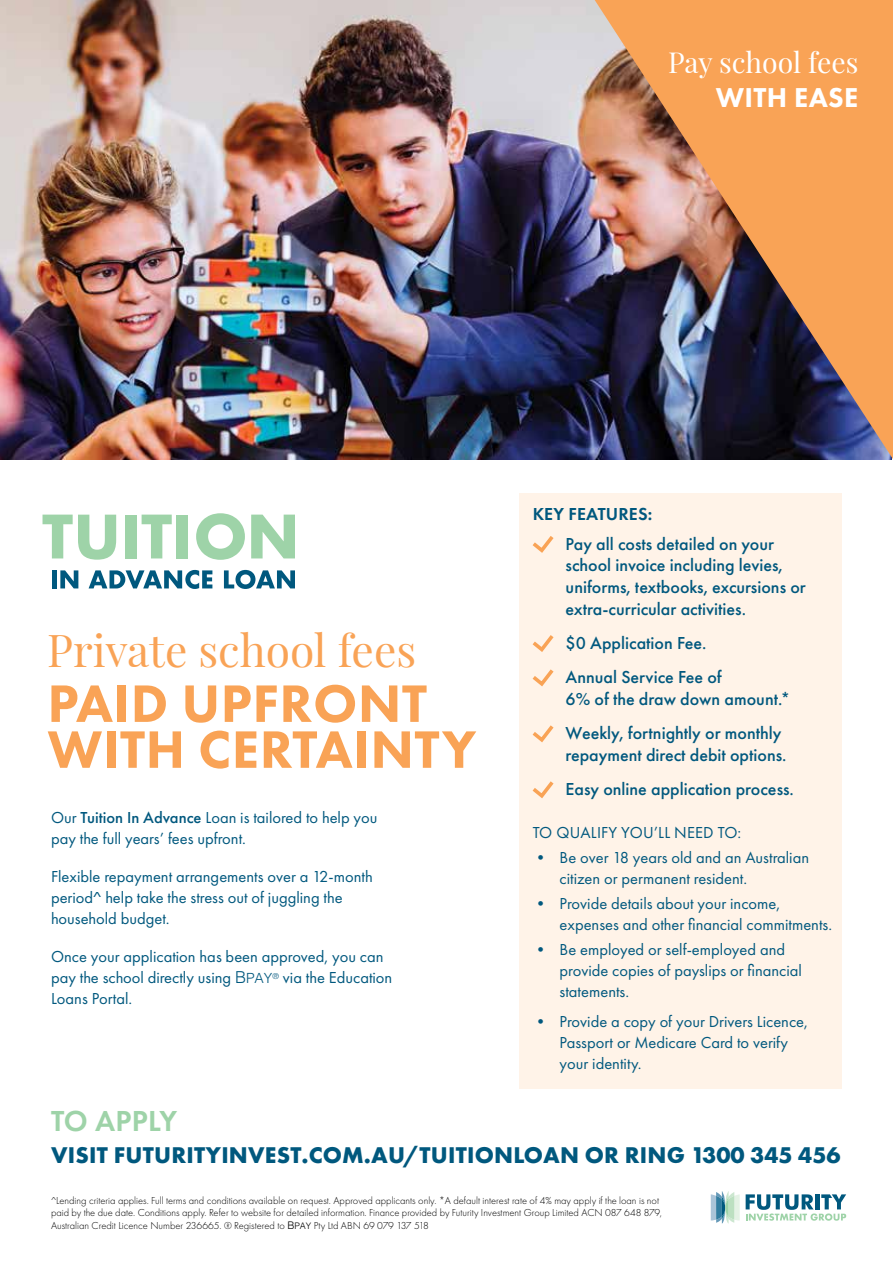
<style>
.page{position:relative;width:893px;height:1263px;background:#fff}
.page>*{position:absolute;margin:0;border:0;box-sizing:border-box;transform-origin:0 0}
.t1{font:800 54.6px/45.9px "Futura PT";letter-spacing:.01em;color:#f9a356}
.t2{font:44.25px "Playfair Display";color:#f9a356}
.t3{font:600 30px "Futura PT";letter-spacing:.01em;color:#9ed3a8}
.t4{font:28.35px "Playfair Display";color:#fff}
.t5{font:800 28.35px "Futura PT";letter-spacing:.01em;color:#fff}
.t6{font:700 23.7px "Futura PT";letter-spacing:.01em;color:#00587e}
.t7{font:500 18px/21.6px "Futura PT";color:#00587e}
.t8{font:600 18px "Futura PT";letter-spacing:.01em;color:#00587e}
.t9{font:16.5px/21px "Futura PT";color:#00587e}
.t10{font:300 10.5px/12.6px "Futura PT";color:#000}
.s1{font-weight:500}
.s2{font-family:"Helvetica";font-weight:300}
.s3{font-family:"Helvetica";font-weight:300;font-size:14.1px}
.s4{font-family:"Helvetica"}
.s5{font-family:"Helvetica";font-size:9px}
</style>
<div class="page">
<img style="left:0;top:0;width:595px;height:459px">
<img style="left:595px;top:0;width:298px;height:459px">
<div style="left:520px;top:493px;width:322px;height:596px;background:#fff3e8"></div>
<svg style="left:532px;top:536px;width:22px;height:17px"></svg>
<svg style="left:532px;top:635px;width:22px;height:17px"></svg>
<svg style="left:532px;top:669px;width:22px;height:18px"></svg>
<svg style="left:532px;top:725px;width:22px;height:18px"></svg>
<svg style="left:532px;top:781px;width:22px;height:18px"></svg>
<svg style="left:746px;top:1194px;width:100px;height:27px"></svg>
<svg style="left:711px;top:1191px;width:29px;height:32px"></svg>
<div style="left:52px;top:570px;width:5px;height:18px;background:#00587e"></div>
<svg style="left:60px;top:570px;width:18px;height:18px"></svg>
<svg style="left:89px;top:570px;width:123px;height:19px"></svg>
<svg style="left:224px;top:570px;width:71px;height:19px"></svg>
<div style="left:125px;top:515px;width:11px;height:43px;background:#9ed3a8"></div>
<svg style="left:142px;top:515px;width:30px;height:43px"></svg>
<div style="left:177px;top:515px;width:11px;height:43px;background:#9ed3a8"></div>
<svg style="left:196px;top:513px;width:49px;height:47px"></svg>
<svg style="left:251px;top:515px;width:44px;height:43px"></svg>
<svg style="left:43px;top:515px;width:73px;height:45px"></svg>
<h3 class="t4" style="left:668px;top:51px;width:192px">Pay school fees</h3>
<h3 class="t5" style="left:716px;top:81px;width:144px">WITH EASE</h3>
<h2 class="t2" style="left:47px;top:632px;width:371px">Private school fees</h2>
<h1 class="t1" style="left:47px;top:680px;width:430px">PAID UPFRONT<br>WITH CERTAINTY</h1>
<p class="t9" style="left:51px;top:809px;width:328px">Our <span class="s1">Tuition In Advance</span> Loan is tailored to help you pay the full years’ fees upfront.</p>
<p class="t9" style="left:51px;top:868px;width:323px">Flexible repayment arrangements over a 12-month period^ help take the stress out of juggling the household budget.</p>
<p class="t9" style="left:51px;top:948px;width:343px">Once your application has been approved, you can pay the school directly using <span class="s2">B</span><span class="s3">PAY</span><sup>®</sup> via the Education<br>Loans Portal.</p>
<p class="t8" style="left:533px;top:503px;width:121px">KEY FEATURES:</p>
<p class="t7" style="left:566px;top:534px;width:242px">Pay all costs detailed on your school invoice including levies, uniforms, textbooks, excursions or extra-curricular activities.</p>
<p class="t7" style="left:566px;top:627px;width:158px;line-height:34.3px">$0 Application Fee.<br>Annual Service Fee of</p>
<p class="t7" style="left:566px;top:683px;width:226px;line-height:34.3px">6% of the draw down amount.*<br>Weekly, fortnightly or monthly</p>
<p class="t7" style="left:566px;top:739px;width:230px;line-height:34.3px">repayment direct debit options.<br>Easy online application process.</p>
<p class="t9" style="left:533px;top:823px;width:210px">TO QUALIFY YOU’LL NEED TO:</p>
<p class="t9" style="left:560px;top:848px;width:251px;text-indent:-27px">• Be over 18 years old and an Australian citizen or permanent resident.</p>
<p class="t9" style="left:560px;top:894px;width:274px;text-indent:-27px">• Provide details about your income, expenses and other financial commitments.</p>
<p class="t9" style="left:560px;top:941px;width:244px;text-indent:-27px">• Be employed or self-employed and provide copies of payslips or financial statements.</p>
<p class="t9" style="left:560px;top:1012px;width:250px;text-indent:-27px">• Provide a copy of your Drivers Licence,<br>Passport or Medicare Card to verify your identity.</p>
<h3 class="t3" style="left:51px;top:1103px;width:127px">TO APPLY</h3>
<h3 class="t6" style="left:51px;top:1146px;width:791px">VISIT FUTURITYINVEST.COM.AU/TUITIONLOAN OR RING 1300 345 456</h3>
<p class="t10" style="left:51px;top:1195px;width:612px">^Lending criteria applies. Full terms and conditions available on request. Approved applicants only. *A default interest rate of 4% may apply if the loan is not paid by the due date. Conditions apply. Refer to website for detailed information. Finance provided by Futurity Investment Group Limited ACN 087 648 879,<br>Australian Credit Licence Number 236665. ® Registered to <span class="s4">B</span><span class="s5">PAY</span> Pty Ltd ABN 69 079 137 518</p>
</div>
